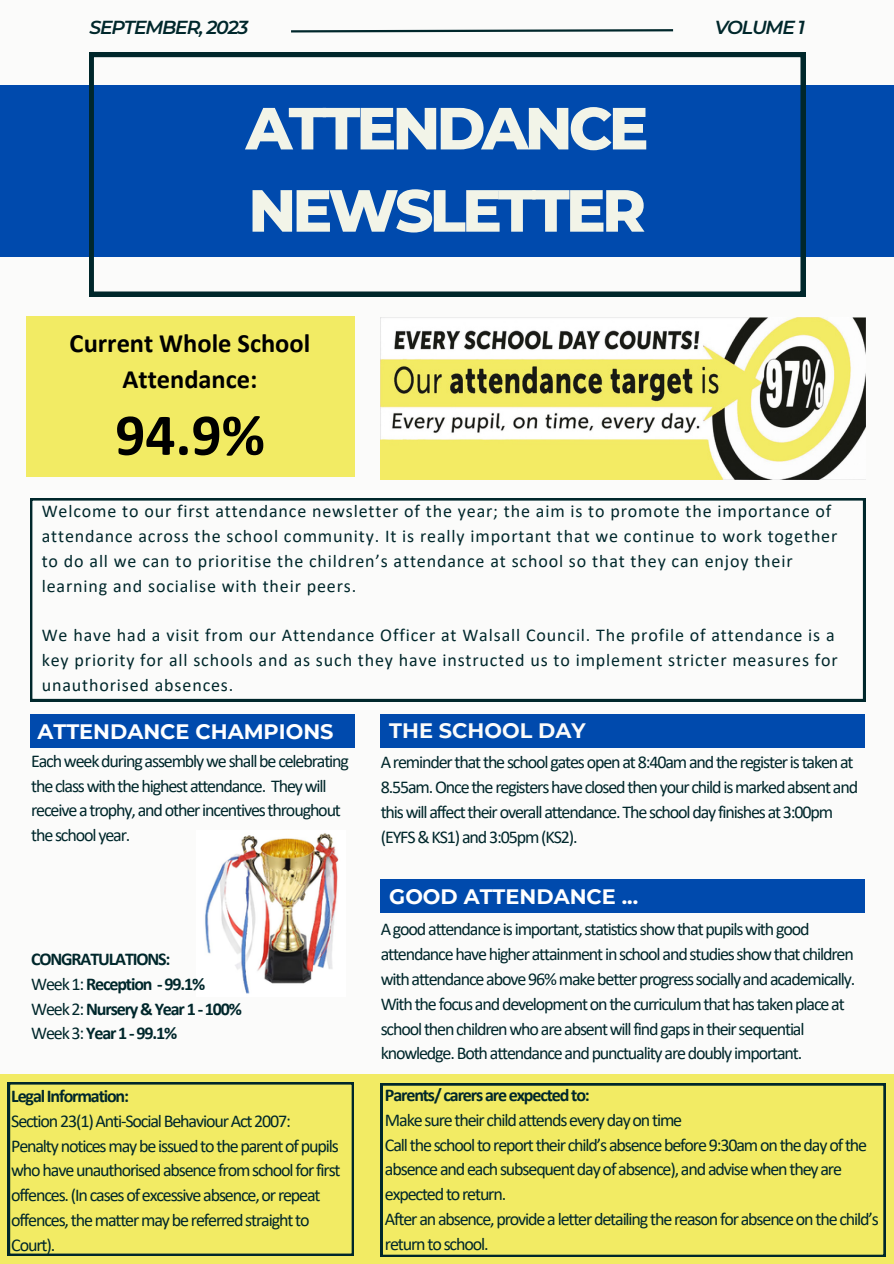
<style>
.page{position:relative;width:894px;height:1264px;background:#fff}
.page>*{position:absolute;margin:0;border:0;box-sizing:border-box;transform-origin:0 0}
.t1{font:700 59.55px "Calibri";color:#000}
.t2{font:800 59.4px/82.2px "Montserrat";letter-spacing:-.065em;color:#f2f4e8}
.t3{font:700 26.4px/36px "Calibri";color:#000;text-align:center}
.t4{font:700 20.85px "Montserrat";color:#fff}
.t5{font:700 20.85px "Montserrat";color:#fbfbfa}
.t6{font:italic 600 18.75px "Montserrat";letter-spacing:-.065em;color:#00272b}
.t7{font:18px/24.8px "Calibri";letter-spacing:-.065em;color:#00272b}
.t8{font:18px/24.8px "Calibri";letter-spacing:.045em;color:#00272b}
.t9{font:700 18px "Calibri";letter-spacing:-.065em;color:#00272b}
.s1{font-weight:400}
</style>
<div class="page">
<div style="left:0;top:0;width:893px;height:1263px;background:#fbfbfa"></div>
<div style="left:0;top:85px;width:893px;height:171px;background:#004aad"></div>
<svg style="left:89px;top:53px;width:715px;height:243px"></svg>
<svg style="left:291px;top:29px;width:383px;height:4px"></svg>
<div style="left:26px;top:316px;width:328px;height:161px;background:#f2eb64"></div>
<div style="left:30px;top:714px;width:324px;height:33px;background:#004aad"></div>
<svg style="left:30px;top:498px;width:834px;height:203px"></svg>
<div style="left:0;top:1074px;width:893px;height:189px;background:#f2eb64"></div>
<img style="left:380px;top:318px;width:485px;height:161px">
<img style="left:205px;top:833px;width:134px;height:161px">
<div style="left:380px;top:714px;width:484px;height:33px;background:#004aad"></div>
<div style="left:380px;top:879px;width:484px;height:33px;background:#004aad"></div>
<svg style="left:8px;top:1082px;width:346px;height:173px"></svg>
<svg style="left:380px;top:1083px;width:505px;height:173px"></svg>
<p class="t6" style="left:89px;top:16px;width:160px">SEPTEMBER, 2023</p>
<p class="t2" style="left:246px;top:87px;width:404px">ATTENDANCE<br>NEWSLETTER</p>
<p class="t3" style="left:70px;top:327px;width:242px">Current Whole School<br>Attendance:</p>
<p class="t1" style="left:115px;top:410px;width:151px">94.9%</p>
<p class="t6" style="left:714px;top:16px;width:92px">VOLUME 1</p>
<p class="t8" style="left:42px;top:500px;width:796px">Welcome to our first attendance newsletter of the year; the aim is to promote the importance of attendance across the school community. It is really important that we continue to work together to do all we can to prioritise the children’s attendance at school so that they can enjoy their learning and socialise with their peers.</p>
<p class="t8" style="left:42px;top:624px;width:797px">We have had a visit from our Attendance Officer at Walsall Council. The profile of attendance is a key priority for all schools and as such they have instructed us to implement stricter measures for unauthorised absences.</p>
<p class="t5" style="left:389px;top:717px;width:198px">THE SCHOOL DAY</p>
<p class="t7" style="left:380px;top:751px;width:479px">A reminder that the school gates open at 8:40am and the register is taken at 8.55am. Once the registers have closed then your child is marked absent and this will affect their overall attendance. The school day finishes at 3:00pm (EYFS &amp; KS1) and 3:05pm (KS2).</p>
<p class="t4" style="left:37px;top:719px;width:297px">ATTENDANCE CHAMPIONS</p>
<p class="t7" style="left:31px;top:750px;width:319px">Each week during assembly we shall be celebrating the class with the highest attendance. They will receive a trophy, and other incentives throughout the school year.</p>
<p class="t9" style="left:31px;top:951px;width:141px">CONGRATULATIONS:</p>
<p class="t9" style="left:31px;top:976px;width:176px"><span class="s1">Week 1:</span> Reception - 99.1%</p>
<p class="t9" style="left:31px;top:1001px;width:212px"><span class="s1">Week 2:</span> Nursery &amp; Year 1 - 100%</p>
<p class="t9" style="left:31px;top:1025px;width:147px"><span class="s1">Week 3:</span> Year 1 - 99.1%</p>
<p class="t9" style="left:11px;top:1088px;width:119px">Legal Information:</p>
<p class="t7" style="left:11px;top:1109px;width:281px">Section 23(1) Anti-Social Behaviour Act 2007:</p>
<p class="t7" style="left:11px;top:1134px;width:331px">Penalty notices may be issued to the parent of pupils who have unauthorised absence from school for first offences. (In cases of excessive absence, or repeat offences, the matter may be referred straight to Court).</p>
<p class="t4" style="left:389px;top:883px;width:250px">GOOD ATTENDANCE ...</p>
<p class="t7" style="left:380px;top:918px;width:476px">A good attendance is important, statistics show that pupils with good attendance have higher attainment in school and studies show that children with attendance above 96% make better progress socially and academically.<br>With the focus and development on the curriculum that has taken place at school then children who are absent will find gaps in their sequential knowledge. Both attendance and punctuality are doubly important.</p>
<p class="t9" style="left:385px;top:1087px;width:206px">Parents/ carers are expected to:</p>
<p class="t7" style="left:385px;top:1108px;width:299px">Make sure their child attends every day on time</p>
<p class="t7" style="left:385px;top:1133px;width:483px">Call the school to report their child’s absence before 9:30am on the day of the absence and each subsequent day of absence), and advise when they are expected to return.</p>
<p class="t7" style="left:385px;top:1207px;width:495px">After an absence, provide a letter detailing the reason for absence on the child’s return to school.</p>
</div>
